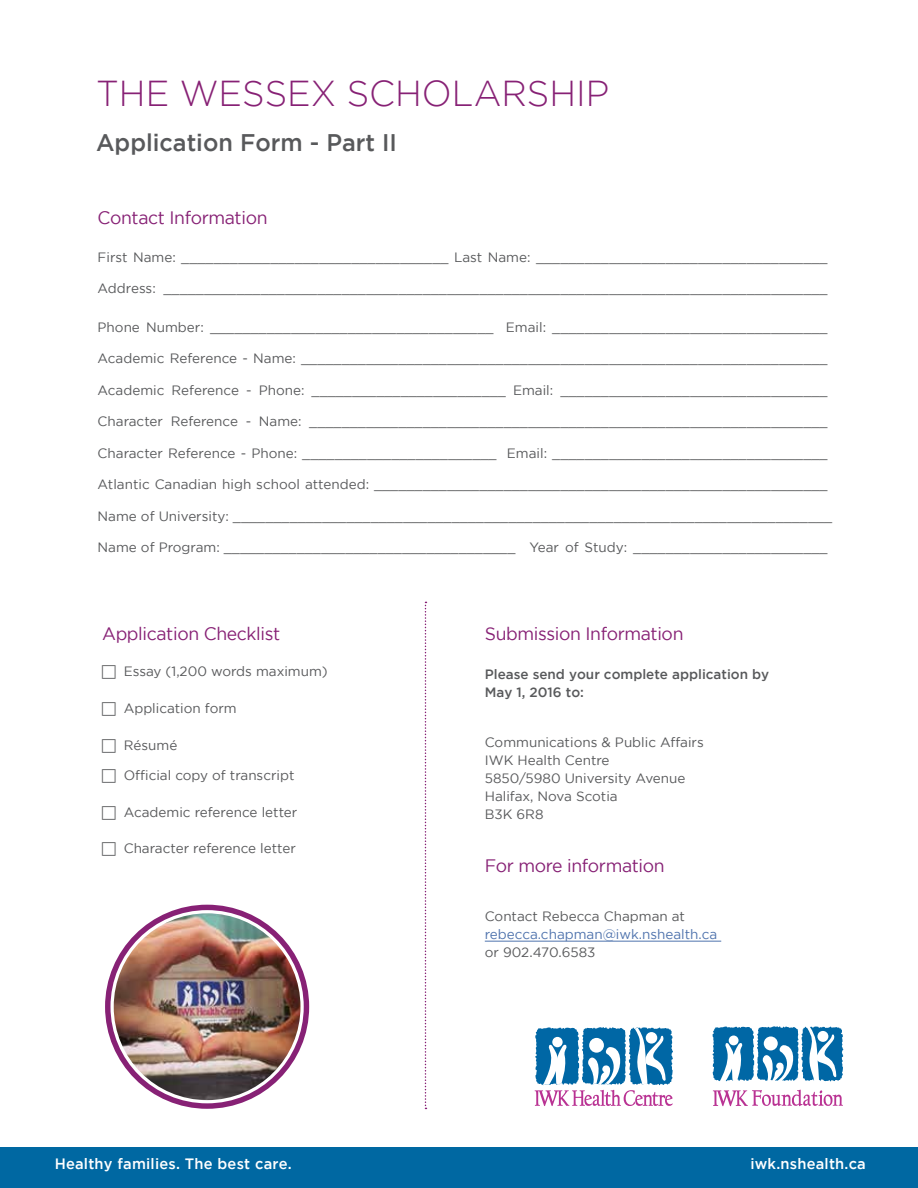
<style>
.page{position:relative;width:918px;height:1188px;background:#fff}
.page>*{position:absolute;margin:0;border:0;box-sizing:border-box;transform-origin:0 0}
.t1{font:300 36px "Gotham";color:#872175}
.t2{font:500 24px "Gotham";color:#58595b}
.t3{font:18px "Gotham";letter-spacing:-.02em;color:#872175}
.t4{font:500 15px "Gotham";letter-spacing:.015em;color:#fff}
.t5{font:13.5px/18px "Gotham";color:#58595b}
.t6{font:500 13.5px/18px "Gotham";color:#58595b}
.t7{font:13.5px "Gotham";color:#4f73ad}
</style>
<div class="page">
<div style="left:0;top:1147px;width:918px;height:41px;background:#0068a2"></div>
<hr style="left:485px;top:941px;width:236px;height:1px;background:#4f73ad">
<svg style="left:425px;top:602px;width:1px;height:507px"></svg>
<svg style="left:108px;top:907px;width:198px;height:199px"></svg>
<div style="left:105px;top:905px;width:204px;height:204px;border:5px solid #872175;border-radius:50%"></div>
<img style="left:114px;top:913px;width:186px;height:187px;border-radius:93px">
<svg style="left:535px;top:1027px;width:138px;height:79px"></svg>
<svg style="left:713px;top:1026px;width:130px;height:55px"></svg>
<svg style="left:713px;top:1090px;width:130px;height:16px"></svg>
<h1 class="t1" style="left:96px;top:73px;width:515px">THE WESSEX SCHOLARSHIP</h1>
<h2 class="t2" style="left:96px;top:129px;width:302px">Application Form - Part II</h2>
<h3 class="t3" style="left:98px;top:207px;width:171px">Contact Information</h3>
<p class="t5" style="left:98px;top:248px;width:732px">First Name: _________________________________ Last Name: ____________________________________</p>
<p class="t5" style="left:98px;top:279px;width:732px">Address: __________________________________________________________________________________</p>
<p class="t5" style="left:98px;top:318px;width:732px">Phone Number: ___________________________________ Email: __________________________________</p>
<p class="t5" style="left:98px;top:349px;width:732px">Academic Reference - Name: _________________________________________________________________</p>
<p class="t5" style="left:98px;top:381px;width:732px">Academic Reference - Phone: ________________________ Email: _________________________________</p>
<p class="t5" style="left:98px;top:412px;width:732px">Character Reference - Name: ________________________________________________________________</p>
<p class="t5" style="left:98px;top:444px;width:732px">Character Reference - Phone: ________________________ Email: __________________________________</p>
<p class="t5" style="left:98px;top:475px;width:732px">Atlantic Canadian high school attended: ________________________________________________________</p>
<p class="t5" style="left:98px;top:507px;width:736px">Name of University: __________________________________________________________________________</p>
<p class="t5" style="left:98px;top:538px;width:732px">Name of Program: ____________________________________ Year of Study: ________________________</p>
<h3 class="t3" style="left:102px;top:623px;width:180px">Application Checklist</h3>
<p class="t5" style="left:124px;top:662px;width:206px">Essay (1,200 words maximum)</p>
<p class="t5" style="left:124px;top:699px;width:115px">Application form</p>
<p class="t5" style="left:124px;top:736px;width:55px">Résumé</p>
<p class="t5" style="left:124px;top:766px;width:172px">Official copy of transcript</p>
<p class="t5" style="left:124px;top:803px;width:175px">Academic reference letter</p>
<p class="t5" style="left:124px;top:839px;width:174px">Character reference letter</p>
<h3 class="t3" style="left:485px;top:623px;width:200px">Submission Information</h3>
<p class="t6" style="left:485px;top:665px;width:286px">Please send your complete application by<br>May 1, 2016 to:</p>
<p class="t5" style="left:485px;top:733px;width:221px">Communications &amp; Public Affairs<br>IWK Health Centre<br>5850/5980 University Avenue<br>Halifax, Nova Scotia<br>B3K 6R8</p>
<h3 class="t3" style="left:485px;top:856px;width:181px">For more information</h3>
<p class="t5" style="left:485px;top:907px;width:202px">Contact Rebecca Chapman at</p>
<p class="t7" style="left:485px;top:927px;width:234px">rebecca.chapman@iwk.nshealth.ca</p>
<p class="t5" style="left:485px;top:943px;width:112px">or 902.470.6583</p>
<p class="t4" style="left:55px;top:1155px;width:239px">Healthy families. The best care.</p>
<p class="t4" style="left:750px;top:1155px;width:117px">iwk.nshealth.ca</p>
</div>
